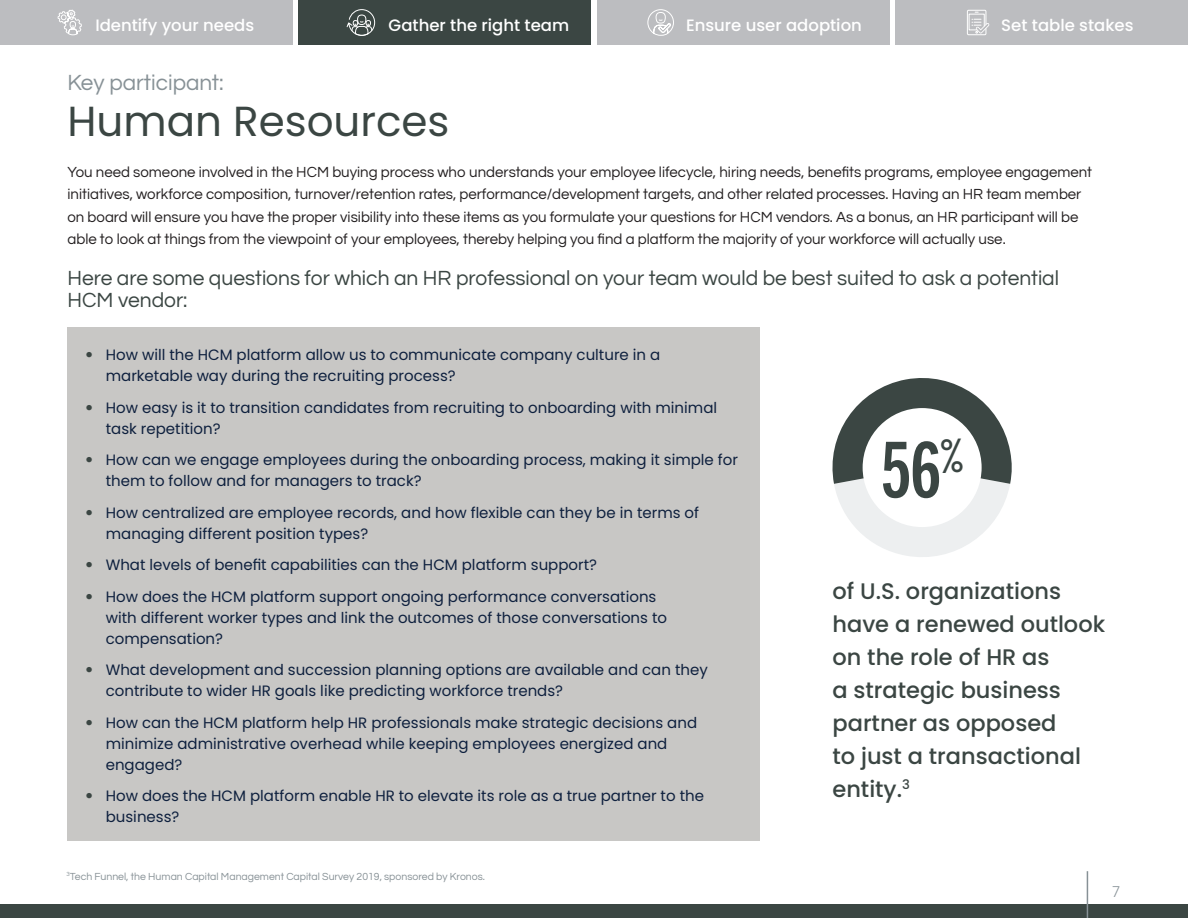
<style>
.page{position:relative;width:1188px;height:918px;background:#fff}
.page>*{position:absolute;margin:0;border:0;box-sizing:border-box;transform-origin:0 0}
.body_copy{font:77.7px "Trade Gothic Next LT Pro Bd Cm";color:#3b4643}
.t1{font:42px "Poppins";color:#3b4643}
.Callout{font:500 22.5px/33px "Poppins";color:#3b4643}
.eyebrow{font:22.5px "Questrial";color:#879196}
.body_copy-2{font:21px/22.5px "Questrial";color:#3b4643}
.bullets{font:500 16.5px "Poppins";color:#fff}
.bullets-2{font:15px/21px "Poppins";color:#0e203e}
.body_copy-3{font:15px/22.5px "Questrial";color:#231f20}
.t2{font:300 15px "Trade Gothic Next LT Pro";color:#879196}
.footnote{font:10.5px "Questrial";color:#879196}
.s1{font-family:"Trade Gothic Next LT Pro";color:#3b4643}
</style>
<div class="page">
<div style="left:68px;top:327px;width:692px;height:513px;background:#c8c7c5"></div>
<div style="left:0;top:905px;width:1188px;height:13px;background:#3b4643"></div>
<svg style="left:832px;top:378px;width:180px;height:179px"></svg>
<div style="left:863px;top:408px;width:119px;height:119px;background:#fff;border-radius:50%"></div>
<div style="left:0;top:0;width:292px;height:45px;background:#bcbdc0"></div>
<svg style="left:57px;top:9px;width:25px;height:27px"></svg>
<div style="left:298px;top:0;width:293px;height:45px;background:#3b4643"></div>
<svg style="left:346px;top:9px;width:30px;height:27px"></svg>
<div style="left:597px;top:0;width:293px;height:45px;background:#bcbdc0"></div>
<svg style="left:647px;top:9px;width:27px;height:27px"></svg>
<div style="left:896px;top:0;width:292px;height:45px;background:#bcbdc0"></div>
<div style="left:967px;top:10px;width:19px;height:25px;border:1px solid #fff"></div>
<svg style="left:968px;top:12px;width:21px;height:22px"></svg>
<hr style="left:1087px;top:871px;width:1px;height:47px;background:#879196">
<p class="bullets" style="left:95px;top:16px;width:160px">Identify your needs</p>
<p class="bullets" style="left:389px;top:16px;width:182px">Gather the right team</p>
<p class="bullets" style="left:686px;top:16px;width:177px">Ensure user adoption</p>
<p class="bullets" style="left:1001px;top:16px;width:134px">Set table stakes</p>
<p class="eyebrow" style="left:68px;top:67px;width:158px">Key participant:</p>
<h1 class="t1" style="left:68px;top:97px;width:384px">Human Resources</h1>
<p class="body_copy-3" style="left:68px;top:161px;width:1026px">You need someone involved in the HCM buying process who understands your employee lifecycle, hiring needs, benefits programs, employee engagement initiatives, workforce composition, turnover/retention rates, performance/development targets, and other related processes. Having an HR team member on board will ensure you have the proper visibility into these items as you formulate your questions for HCM vendors. As a bonus, an HR participant will be able to look at things from the viewpoint of your employees, thereby helping you find a platform the majority of your workforce will actually use.</p>
<p class="body_copy-2" style="left:68px;top:267px;width:993px">Here are some questions for which an HR professional on your team would be best suited to ask a potential<br>HCM vendor:</p>
<p class="bullets-2" style="left:106px;top:345px;width:556px;text-indent:-20px"><span class="s1">•</span> How will the HCM platform allow us to communicate company culture in a marketable way during the recruiting process?</p>
<p class="bullets-2" style="left:106px;top:397px;width:613px;text-indent:-20px"><span class="s1">•</span> How easy is it to transition candidates from recruiting to onboarding with minimal task repetition?</p>
<p class="bullets-2" style="left:106px;top:450px;width:634px;text-indent:-20px"><span class="s1">•</span> How can we engage employees during the onboarding process, making it simple for them to follow and for managers to track?</p>
<p class="bullets-2" style="left:106px;top:502px;width:595px;text-indent:-20px"><span class="s1">•</span> How centralized are employee records, and how flexible can they be in terms of managing different position types?</p>
<p class="bullets-2" style="left:86px;top:555px;width:513px"><span class="s1">•</span> What levels of benefit capabilities can the HCM platform support?</p>
<p class="bullets-2" style="left:106px;top:586px;width:563px;text-indent:-20px"><span class="s1">•</span> How does the HCM platform support ongoing performance conversations with different worker types and link the outcomes of those conversations to compensation?</p>
<p class="bullets-2" style="left:106px;top:660px;width:604px;text-indent:-20px"><span class="s1">•</span> What development and succession planning options are available and can they contribute to wider HR goals like predicting workforce trends?</p>
<p class="bullets-2" style="left:106px;top:712px;width:593px;text-indent:-20px"><span class="s1">•</span> How can the HCM platform help HR professionals make strategic decisions and minimize administrative overhead while keeping employees energized and engaged?</p>
<p class="bullets-2" style="left:106px;top:786px;width:600px;text-indent:-20px"><span class="s1">•</span> How does the HCM platform enable HR to elevate its role as a true partner to the business?</p>
<p class="footnote" style="left:67px;top:869px;width:420px"><sup>3</sup>Tech Funnel, the Human Capital Management Capital Survey 2019, sponsored by Kronos.</p>
<p class="body_copy" style="left:881px;top:418px;width:84px">56<sup>%</sup></p>
<p class="Callout" style="left:832px;top:575px;width:274px">of U.S. organizations have a renewed outlook on the role of HR as<br>a strategic business partner as opposed<br>to just a transactional entity.<sup>3</sup></p>
<p class="t2" style="left:1112px;top:881px;width:10px">7</p>
</div>
